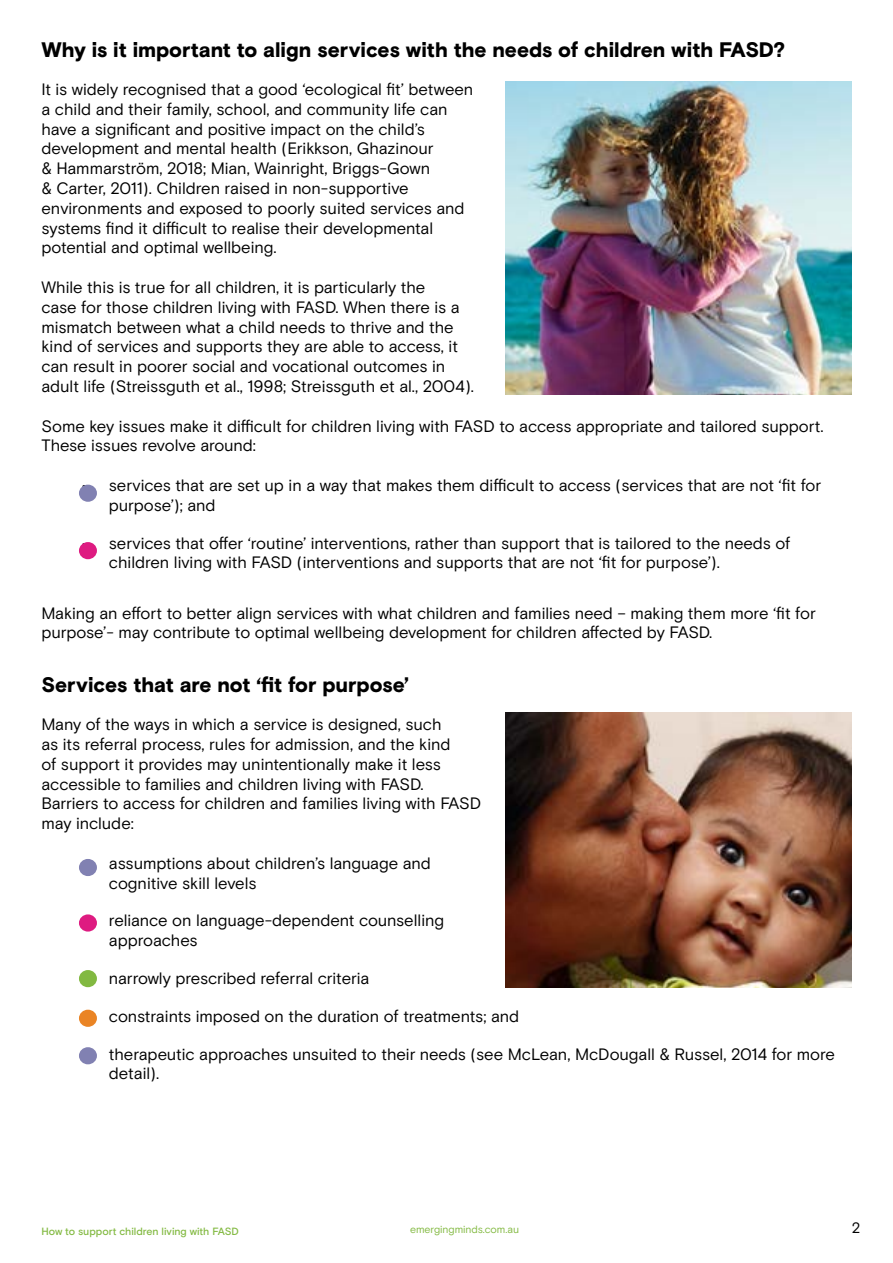
<style>
.page{position:relative;width:893px;height:1263px;background:#fff}
.page>*{position:absolute;margin:0;border:0;box-sizing:border-box;transform-origin:0 0}
.t1{font:900 21px "Basis Grotesque Pro";letter-spacing:-.005em;color:#000}
.t2{font:16.5px/19.8px "Basis Grotesque Pro";letter-spacing:-.005em;color:#000}
.t3{font:15px "Basis Grotesque Pro";color:#000}
.t4{font:500 10.5px "Basis Grotesque Pro";color:#82b941}
.t5{font:10.5px "Basis Grotesque Pro";color:#82b941}
</style>
<div class="page">
<div style="left:79px;top:485px;width:18px;height:17px;background:#8181b2;border-radius:50%"></div>
<div style="left:79px;top:542px;width:18px;height:17px;background:#de1b81;border-radius:50%"></div>
<div style="left:79px;top:859px;width:18px;height:17px;background:#8181b2;border-radius:50%"></div>
<div style="left:79px;top:914px;width:18px;height:17px;background:#de1b81;border-radius:50%"></div>
<div style="left:79px;top:970px;width:18px;height:17px;background:#82b941;border-radius:50%"></div>
<div style="left:79px;top:1010px;width:18px;height:17px;background:#ea8424;border-radius:50%"></div>
<img style="left:506px;top:81px;width:345px;height:314px">
<img style="left:506px;top:713px;width:345px;height:274px">
<div style="left:79px;top:1047px;width:18px;height:17px;background:#8181b2;border-radius:50%"></div>
<p class="t1" style="left:41px;top:37px;width:745px">Why is it important to align services with the needs of children with FASD?</p>
<p class="t2" style="left:41px;top:80px;width:433px">It is widely recognised that a good ‘ecological fit’ between a child and their family, school, and community life can have a significant and positive impact on the child’s development and mental health (Erikkson, Ghazinour<br>&amp; Hammarström, 2018; Mian, Wainright, Briggs-Gown<br>&amp; Carter, 2011). Children raised in non-supportive environments and exposed to poorly suited services and systems find it difficult to realise their developmental potential and optimal wellbeing.</p>
<p class="t2" style="left:41px;top:278px;width:434px">While this is true for all children, it is particularly the<br>case for those children living with FASD. When there is a mismatch between what a child needs to thrive and the kind of services and supports they are able to access, it can result in poorer social and vocational outcomes in adult life (Streissguth et al., 1998; Streissguth et al., 2004).</p>
<p class="t2" style="left:41px;top:416px;width:784px">Some key issues make it difficult for children living with FASD to access appropriate and tailored support.<br>These issues revolve around:</p>
<p class="t2" style="left:109px;top:476px;width:714px;text-indent:-27px">• services that are set up in a way that makes them difficult to access (services that are not ‘fit for purpose’); and</p>
<p class="t2" style="left:109px;top:533px;width:683px;text-indent:-27px">• services that offer ‘routine’ interventions, rather than support that is tailored to the needs of children living with FASD (interventions and supports that are not ‘fit for purpose’).</p>
<p class="t2" style="left:41px;top:603px;width:776px">Making an effort to better align services with what children and families need – making them more ‘fit for purpose’- may contribute to optimal wellbeing development for children affected by FASD.</p>
<p class="t1" style="left:41px;top:673px;width:369px">Services that are not ‘fit for purpose’</p>
<p class="t2" style="left:41px;top:715px;width:441px">Many of the ways in which a service is designed, such<br>as its referral process, rules for admission, and the kind<br>of support it provides may unintentionally make it less accessible to families and children living with FASD.<br>Barriers to access for children and families living with FASD may include:</p>
<p class="t2" style="left:109px;top:853px;width:323px;text-indent:-27px">• assumptions about children’s language and cognitive skill levels</p>
<p class="t2" style="left:109px;top:911px;width:337px;text-indent:-27px">• reliance on language-dependent counselling approaches</p>
<p class="t2" style="left:82px;top:969px;width:289px">• narrowly prescribed referral criteria</p>
<p class="t2" style="left:82px;top:1006px;width:439px">• constraints imposed on the duration of treatments; and</p>
<p class="t2" style="left:109px;top:1044px;width:727px;text-indent:-27px">• therapeutic approaches unsuited to their needs (see McLean, McDougall &amp; Russel, 2014 for more detail).</p>
<p class="t4" style="left:41px;top:1225px;width:199px">How to support children living with FASD</p>
<p class="t5" style="left:410px;top:1223px;width:111px">emergingminds.com.au</p>
<p class="t3" style="left:852px;top:1219px;width:10px">2</p>
</div>
